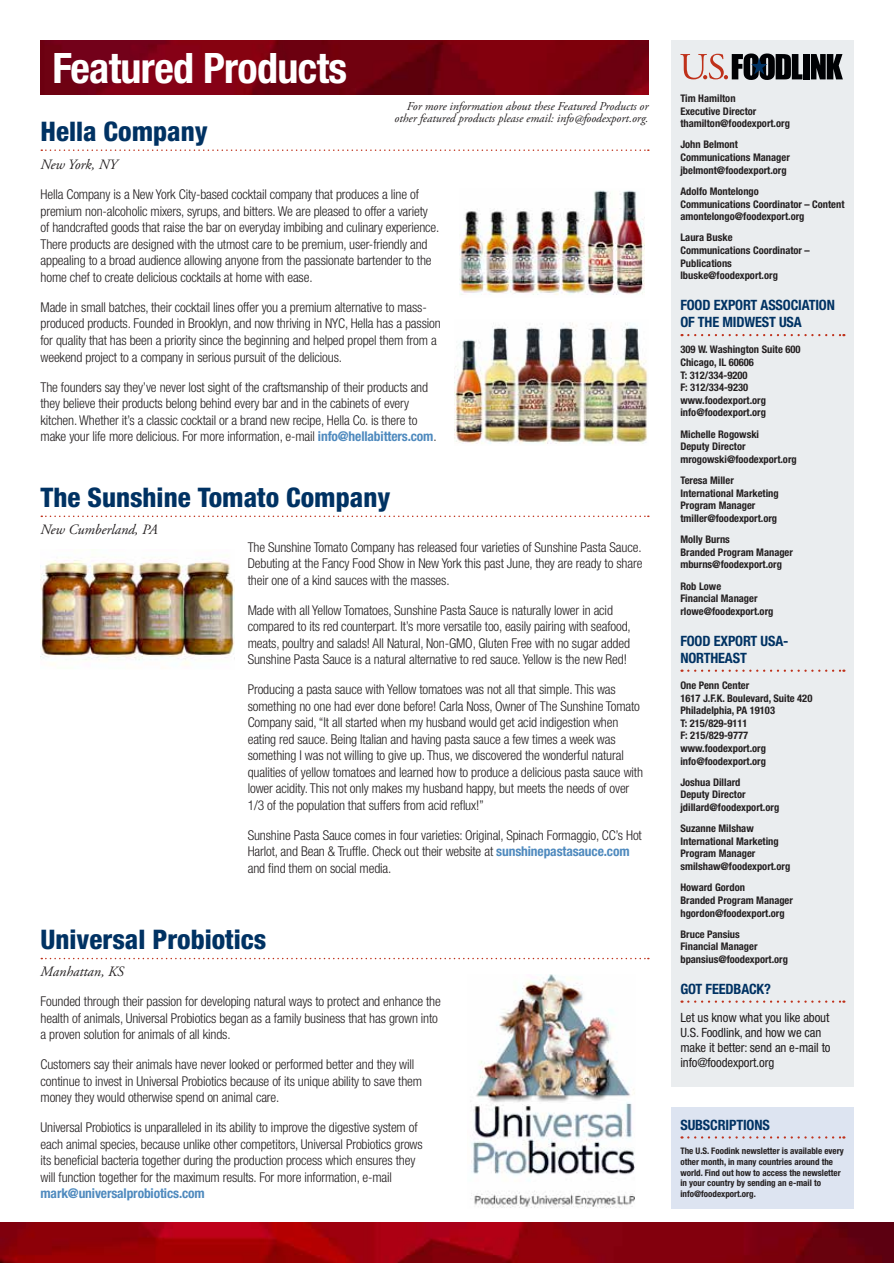
<style>
.page{position:relative;width:894px;height:1263px;background:#fff}
.page>*{position:absolute;margin:0;border:0;box-sizing:border-box;transform-origin:0 0}
.t1{font:700 condensed 42px "Helvetica Neue LT Std";letter-spacing:-.015em;color:#fff}
.t2{font:800 condensed 27px "Helvetica Neue LT Std";color:#003263}
.t3{font:700 condensed 14.25px/17.2px "Helvetica Neue LT Std";letter-spacing:-.01em;color:#003263}
.t4{font:italic 14.25px "Adobe Garamond Pro";color:#231f20}
.t5{font:300 condensed 13.5px/16.5px "Helvetica Neue LT Std";letter-spacing:-.01em;color:#231f20}
.t6{font:700 condensed 13.5px "Helvetica Neue LT Std";letter-spacing:-.01em;color:#4f8abe}
.t7{font:condensed 12.75px/15px "Helvetica Neue LT Std";letter-spacing:-.01em;color:#231f20}
.t8{font:italic 12px/12px "Adobe Garamond Pro";color:#231f20;text-align:right}
.t9{font:700 condensed 10.5px/12.6px "Helvetica Neue LT Std";color:#231f20}
.t10{font:700 condensed 9px/10.8px "Helvetica Neue LT Std";color:#231f20}
.s1{font-weight:700;color:#4f8abe}
</style>
<div class="page">
<img style="left:40px;top:40px;width:608px;height:54px">
<img style="left:0;top:1222px;width:893px;height:41px">
<div style="left:670px;top:40px;width:183px;height:1047px;background:#eaedef"></div>
<svg style="left:688px;top:334px;width:156px;height:2px"></svg>
<svg style="left:688px;top:669px;width:156px;height:3px"></svg>
<svg style="left:688px;top:1000px;width:156px;height:2px"></svg>
<div style="left:803px;top:54px;width:6px;height:25px;background:#000104"></div>
<svg style="left:810px;top:54px;width:32px;height:25px"></svg>
<svg style="left:680px;top:53px;width:122px;height:27px"></svg>
<div style="left:670px;top:1107px;width:183px;height:102px;background:#dde4f1"></div>
<svg style="left:688px;top:1136px;width:156px;height:2px"></svg>
<img style="left:459px;top:190px;width:185px;height:105px">
<img style="left:455px;top:323px;width:193px;height:121px">
<svg style="left:41px;top:149px;width:607px;height:2px"></svg>
<svg style="left:41px;top:957px;width:607px;height:2px"></svg>
<img style="left:40px;top:549px;width:194px;height:116px">
<svg style="left:41px;top:515px;width:607px;height:2px"></svg>
<img style="left:470px;top:974px;width:165px;height:234px">
<h1 class="t1" style="left:52px;top:42px;width:296px">Featured Products</h1>
<h2 class="t2" style="left:40px;top:114px;width:169px">Hella Company</h2>
<p class="t8" style="left:394px;top:101px;width:255px">For more information about these Featured Products or other featured products please email: info@foodexport.org.</p>
<p class="t4" style="left:41px;top:156px;width:78px">New York, NY</p>
<p class="t5" style="left:41px;top:186px;width:400px">Hella Company is a New York City-based cocktail company that produces a line of premium non-alcoholic mixers, syrups, and bitters. We are pleased to offer a variety of handcrafted goods that raise the bar on everyday imbibing and culinary experience.<br>There products are designed with the utmost care to be premium, user-friendly and appealing to a broad audience allowing anyone from the passionate bartender to the home chef to create delicious cocktails at home with ease.</p>
<p class="t5" style="left:41px;top:299px;width:401px">Made in small batches, their cocktail lines offer you a premium alternative to mass&shy;produced products. Founded in Brooklyn, and now thriving in NYC, Hella has a passion for quality that has been a priority since the beginning and helped propel them from a weekend project to a company in serious pursuit of the delicious.</p>
<p class="t5" style="left:41px;top:378px;width:397px">The founders say they’ve never lost sight of the craftsmanship of their products and they believe their products belong behind every bar and in the cabinets of every kitchen. Whether it’s a classic cocktail or a brand new recipe, Hella Co. is there to make your life more delicious. For more information, e-mail <span class="s1">info@hellabitters.com</span>.</p>
<h2 class="t2" style="left:40px;top:480px;width:351px">The Sunshine Tomato Company</h2>
<p class="t4" style="left:40px;top:521px;width:118px">New Cumberland, PA</p>
<p class="t5" style="left:248px;top:538px;width:396px;text-align:justify">The Sunshine Tomato Company has released four varieties of Sunshine Pasta Sauce.<br>Debuting at the Fancy Food Show in New York this past June, they are ready to share their one of a kind sauces with the masses.</p>
<p class="t5" style="left:248px;top:601px;width:384px">Made with all Yellow Tomatoes, Sunshine Pasta Sauce is naturally lower in acid compared to its red counterpart. It’s more versatile too, easily pairing with seafood, meats, poultry and salads! All Natural, Non-GMO, Gluten Free with no sugar added Sunshine Pasta Sauce is a natural alternative to red sauce. Yellow is the new Red!</p>
<p class="t5" style="left:248px;top:681px;width:396px">Producing a pasta sauce with Yellow tomatoes was not all that simple. This was something no one had ever done before! Carla Noss, Owner of The Sunshine Tomato Company said, “It all started when my husband would get acid indigestion when eating red sauce. Being Italian and having pasta sauce a few times a week was something I was not willing to give up. Thus, we discovered the wonderful natural qualities of yellow tomatoes and learned how to produce a delicious pasta sauce with lower acidity. This not only makes my husband happy, but meets the needs of over 1/3 of the population that suffers from acid reflux!”</p>
<p class="t5" style="left:248px;top:826px;width:395px">Sunshine Pasta Sauce comes in four varieties: Original, Spinach Formaggio, CC’s Hot<br>Harlot, and Bean &amp; Truffle. Check out their website at <span class="s1">sunshinepastasauce.com </span>and find them on social media.</p>
<h2 class="t2" style="left:40px;top:922px;width:227px">Universal Probiotics</h2>
<p class="t4" style="left:40px;top:963px;width:85px">Manhattan, KS</p>
<p class="t5" style="left:40px;top:993px;width:401px">Founded through their passion for developing natural ways to protect and enhance the health of animals, Universal Probiotics began as a family business that has grown into a proven solution for animals of all kinds.</p>
<p class="t5" style="left:40px;top:1056px;width:383px">Customers say their animals have never looked or performed better and they will continue to invest in Universal Probiotics because of its unique ability to save them money they would otherwise spend on animal care.</p>
<p class="t5" style="left:40px;top:1119px;width:383px">Universal Probiotics is unparalleled in its ability to improve the digestive system of each animal species, because unlike other competitors, Universal Probiotics grows its beneficial bacteria together during the production process which ensures they will function together for the maximum results. For more information, e-mail</p>
<p class="t6" style="left:40px;top:1185px;width:166px">mark@universalprobiotics.com</p>
<p class="t9" style="left:680px;top:92px;width:111px">Tim Hamilton<br>Executive Director thamilton@foodexport.org</p>
<p class="t9" style="left:680px;top:138px;width:111px">John Belmont<br>Communications Manager jbelmont@foodexport.org</p>
<p class="t9" style="left:680px;top:185px;width:165px">Adolfo Montelongo<br>Communications Coordinator – Content amontelongo@foodexport.org</p>
<p class="t9" style="left:680px;top:231px;width:131px">Laura Buske<br>Communications Coordinator –<br>Publications lbuske@foodexport.org</p>
<p class="t3" style="left:680px;top:296px;width:156px">FOOD EXPORT ASSOCIATION<br>OF THE MIDWEST USA</p>
<p class="t9" style="left:680px;top:343px;width:122px">309 W. Washington Suite 600<br>Chicago, IL 60606<br>T: 312/334-9200<br>F: 312/334-9230 www.foodexport.org info@foodexport.org</p>
<p class="t9" style="left:680px;top:427px;width:118px">Michelle Rogowski<br>Deputy Director mrogowski@foodexport.org</p>
<p class="t9" style="left:680px;top:474px;width:100px">Teresa Miller<br>International Marketing<br>Program Manager tmiller@foodexport.org</p>
<p class="t9" style="left:680px;top:533px;width:114px">Molly Burns<br>Branded Program Manager mburns@foodexport.org</p>
<p class="t9" style="left:680px;top:579px;width:94px">Rob Lowe<br>Financial Manager rlowe@foodexport.org</p>
<p class="t3" style="left:680px;top:631px;width:109px">FOOD EXPORT USA-<br>NORTHEAST</p>
<p class="t9" style="left:680px;top:679px;width:133px">One Penn Center<br>1617 J.F.K. Boulevard, Suite 420<br>Philadelphia, PA 19103<br>T: 215/829-9111<br>F: 215/829-9777 www.foodexport.org info@foodexport.org</p>
<p class="t9" style="left:680px;top:775px;width:100px">Joshua Dillard<br>Deputy Director jdillard@foodexport.org</p>
<p class="t9" style="left:680px;top:822px;width:111px">Suzanne Milshaw<br>International Marketing<br>Program Manager smilshaw@foodexport.org</p>
<p class="t9" style="left:680px;top:881px;width:114px">Howard Gordon<br>Branded Program Manager hgordon@foodexport.org</p>
<p class="t9" style="left:680px;top:927px;width:109px">Bruce Pansius<br>Financial Manager bpansius@foodexport.org</p>
<p class="t3" style="left:680px;top:980px;width:92px">GOT FEEDBACK?</p>
<p class="t7" style="left:680px;top:1010px;width:151px">Let us know what you like about<br>U.S. Foodlink, and how we can make it better: send an e-mail to info@foodexport.org</p>
<p class="t3" style="left:680px;top:1115px;width:91px">SUBSCRIPTIONS</p>
<p class="t10" style="left:680px;top:1145px;width:165px">The U.S. Foodink newsletter is available every other month, in many countries around the world. Find out how to access the newsletter in your country by sending an e-mail to info@foodexport.org.</p>
</div>
